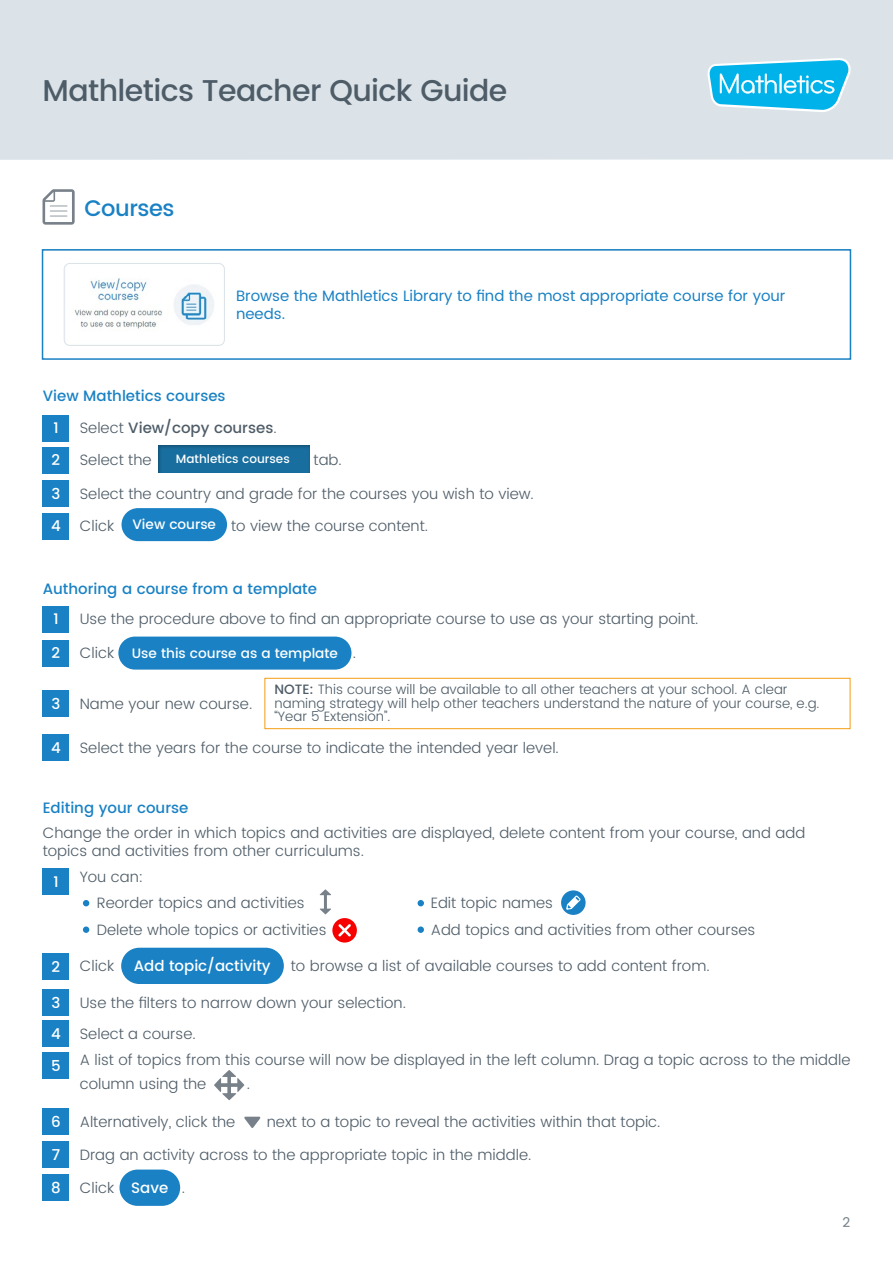
<style>
.page{position:relative;width:893px;height:1263px;background:#fff}
.page>*{position:absolute;margin:0;border:0;box-sizing:border-box;transform-origin:0 0}
.t1{font:500 30px "Poppins";letter-spacing:-.02em;color:#4e5c67}
.t2{font:500 22.5px "Poppins";letter-spacing:-.02em;color:#1981c4}
.t3{font:300 15px/18px "Poppins";color:#4e5c67}
.t4{font:15px/18px "Poppins";color:#1981c4}
.t5{font:500 15px "Poppins";color:#1981c4}
.t6{font:500 15px "Poppins";color:#fff}
.t7{font:500 15px "Poppins";color:#4e5c67}
.t8{font:500 13.65px "Poppins";color:#fff}
.t9{font:300 13.5px/13.5px "Poppins";color:#4e5c67}
.t10{font:13.5px "Poppins";color:#758088}
.t11{font:500 12px "Poppins";color:#fff}
.s1{font-weight:300}
.s2{font-weight:500}
</style>
<div class="page">
<div style="left:0;top:0;width:893px;height:160px;background:#dbe3e9"></div>
<svg style="left:707px;top:58px;width:144px;height:54px"></svg>
<svg style="left:43px;top:189px;width:32px;height:36px"></svg>
<div style="left:42px;top:249px;width:809px;height:111px;border:2px solid #1981c4"></div>
<img style="left:66px;top:265px;width:157px;height:79px">
<div style="left:64px;top:263px;width:161px;height:83px;border:1px solid #dbe3e9;border-radius:6px"></div>
<div style="left:43px;top:415px;width:26px;height:26px;background:#1981c4"></div>
<div style="left:43px;top:481px;width:26px;height:26px;background:#1981c4"></div>
<div style="left:122px;top:508px;width:105px;height:33px;background:#1981c4;border-radius:17px"></div>
<div style="left:43px;top:513px;width:26px;height:26px;background:#1981c4"></div>
<div style="left:145px;top:434px;width:177px;height:40px;background:#000;opacity:.3"></div>
<div style="left:43px;top:447px;width:26px;height:26px;background:#1981c4"></div>
<div style="left:43px;top:606px;width:26px;height:26px;background:#1981c4"></div>
<div style="left:43px;top:734px;width:26px;height:27px;background:#1981c4"></div>
<div style="left:43px;top:640px;width:26px;height:26px;background:#1981c4"></div>
<div style="left:118px;top:637px;width:233px;height:33px;background:#1981c4;border-radius:16px"></div>
<div style="left:43px;top:691px;width:26px;height:26px;background:#1981c4"></div>
<div style="left:264px;top:678px;width:586px;height:51px;border:1px solid #f69e13"></div>
<div style="left:121px;top:948px;width:163px;height:36px;background:#1981c4;border-radius:18px"></div>
<div style="left:43px;top:954px;width:26px;height:26px;background:#1981c4"></div>
<div style="left:43px;top:989px;width:26px;height:26px;background:#1981c4"></div>
<div style="left:43px;top:1141px;width:26px;height:26px;background:#1981c4"></div>
<div style="left:43px;top:1021px;width:26px;height:26px;background:#1981c4"></div>
<svg style="left:320px;top:889px;width:11px;height:25px"></svg>
<div style="left:561px;top:890px;width:25px;height:25px;background:#1981c4;border-radius:50%"></div>
<svg style="left:566px;top:895px;width:15px;height:15px"></svg>
<div style="left:332px;top:918px;width:25px;height:24px;background:#f70000;border-radius:50%"></div>
<svg style="left:338px;top:924px;width:13px;height:13px"></svg>
<div style="left:43px;top:868px;width:26px;height:27px;background:#1981c4"></div>
<svg style="left:83px;top:900px;width:6px;height:6px"></svg>
<svg style="left:418px;top:900px;width:6px;height:6px"></svg>
<div style="left:83px;top:926px;width:6px;height:7px;background:#1981c4;border-radius:50%"></div>
<div style="left:418px;top:926px;width:6px;height:7px;background:#1981c4;border-radius:50%"></div>
<div style="left:43px;top:1052px;width:26px;height:26px;background:#1981c4"></div>
<svg style="left:214px;top:1070px;width:30px;height:30px"></svg>
<div style="left:43px;top:1109px;width:26px;height:26px;background:#1981c4"></div>
<svg style="left:244px;top:1117px;width:17px;height:11px"></svg>
<div style="left:43px;top:1174px;width:26px;height:27px;background:#1981c4"></div>
<div style="left:119px;top:1169px;width:61px;height:37px;background:#1981c4;border-radius:18px"></div>
<h1 class="t1" style="left:43px;top:69px;width:466px">Mathletics Teacher Quick Guide</h1>
<h2 class="t2" style="left:84px;top:192px;width:92px">Courses</h2>
<p class="t4" style="left:236px;top:287px;width:551px">Browse the Mathletics Library to find the most appropriate course for your needs.</p>
<p class="t5" style="left:43px;top:384px;width:184px">View Mathletics courses</p>
<p class="t6" style="left:53px;top:417px;width:7px">1</p>
<p class="t7" style="left:80px;top:417px;width:198px"><span class="s1">Select</span> View/copy courses<span class="s1">.</span></p>
<p class="t6" style="left:52px;top:449px;width:10px">2</p>
<p class="t3" style="left:80px;top:452px;width:73px">Select the</p>
<p class="t3" style="left:314px;top:452px;width:30px">tab.</p>
<p class="t11" style="left:176px;top:450px;width:115px">Mathletics courses</p>
<p class="t6" style="left:52px;top:483px;width:10px">3</p>
<p class="t3" style="left:80px;top:485px;width:456px">Select the country and grade for the courses you wish to view.</p>
<p class="t6" style="left:51px;top:515px;width:11px">4</p>
<p class="t3" style="left:80px;top:518px;width:36px">Click</p>
<p class="t3" style="left:231px;top:518px;width:198px">to view the course content.</p>
<p class="t8" style="left:133px;top:514px;width:85px">View course</p>
<p class="t5" style="left:43px;top:577px;width:276px">Authoring a course from a template</p>
<p class="t6" style="left:53px;top:608px;width:7px">1</p>
<p class="t3" style="left:80px;top:610px;width:620px">Use the procedure above to find an appropriate course to use as your starting point.</p>
<p class="t6" style="left:52px;top:642px;width:10px">2</p>
<p class="t3" style="left:80px;top:645px;width:36px">Click</p>
<p class="t3" style="left:353px;top:645px;width:5px">.</p>
<p class="t8" style="left:132px;top:643px;width:208px">Use this course as a template</p>
<p class="t6" style="left:52px;top:693px;width:10px">3</p>
<p class="t3" style="left:80px;top:695px;width:174px">Name your new course.</p>
<p class="t9" style="left:275px;top:683px;width:546px"><span class="s2">NOTE:</span> This course will be available to all other teachers at your school. A clear naming strategy will help other teachers understand the nature of your course, e.g. “Year 5 Extension”.</p>
<p class="t6" style="left:51px;top:737px;width:11px">4</p>
<p class="t3" style="left:80px;top:739px;width:481px">Select the years for the course to indicate the intended year level.</p>
<p class="t5" style="left:43px;top:797px;width:147px">Editing your course</p>
<p class="t3" style="left:43px;top:824px;width:764px">Change the order in which topics and activities are displayed, delete content from your course, and add topics and activities from other curriculums.</p>
<p class="t6" style="left:53px;top:870px;width:7px">1</p>
<p class="t3" style="left:97px;top:864px;width:209px;line-height:26.5px;text-indent:-17px">You can:<br>Reorder topics and activities</p>
<p class="t3" style="left:431px;top:895px;width:124px">Edit topic names</p>
<p class="t3" style="left:97px;top:921px;width:231px">Delete whole topics or activities</p>
<p class="t3" style="left:431px;top:921px;width:326px">Add topics and activities from other courses</p>
<p class="t6" style="left:52px;top:956px;width:10px">2</p>
<p class="t3" style="left:80px;top:957px;width:36px">Click</p>
<p class="t6" style="left:134px;top:955px;width:138px">Add topic/activity</p>
<p class="t3" style="left:291px;top:957px;width:420px">to browse a list of available courses to add content from.</p>
<p class="t6" style="left:52px;top:991px;width:10px">3</p>
<p class="t3" style="left:80px;top:994px;width:328px">Use the filters to narrow down your selection.</p>
<p class="t6" style="left:51px;top:1023px;width:11px">4</p>
<p class="t3" style="left:80px;top:1025px;width:117px">Select a course.</p>
<p class="t6" style="left:51px;top:1054px;width:11px">5</p>
<p class="t3" style="left:80px;top:1048px;width:772px;line-height:24px">A list of topics from this course will now be displayed in the left column. Drag a topic across to the middle column using the</p>
<p class="t3" style="left:247px;top:1075px;width:5px">.</p>
<p class="t6" style="left:51px;top:1111px;width:11px">6</p>
<p class="t3" style="left:80px;top:1113px;width:157px">Alternatively, click the</p>
<p class="t3" style="left:267px;top:1113px;width:395px">next to a topic to reveal the activities within that topic.</p>
<p class="t6" style="left:52px;top:1143px;width:10px">7</p>
<p class="t3" style="left:80px;top:1146px;width:453px">Drag an activity across to the appropriate topic in the middle.</p>
<p class="t6" style="left:51px;top:1176px;width:11px">8</p>
<p class="t3" style="left:80px;top:1179px;width:36px">Click</p>
<p class="t3" style="left:182px;top:1179px;width:5px">.</p>
<p class="t6" style="left:131px;top:1176px;width:39px">Save</p>
<p class="t10" style="left:843px;top:1212px;width:9px">2</p>
</div>
